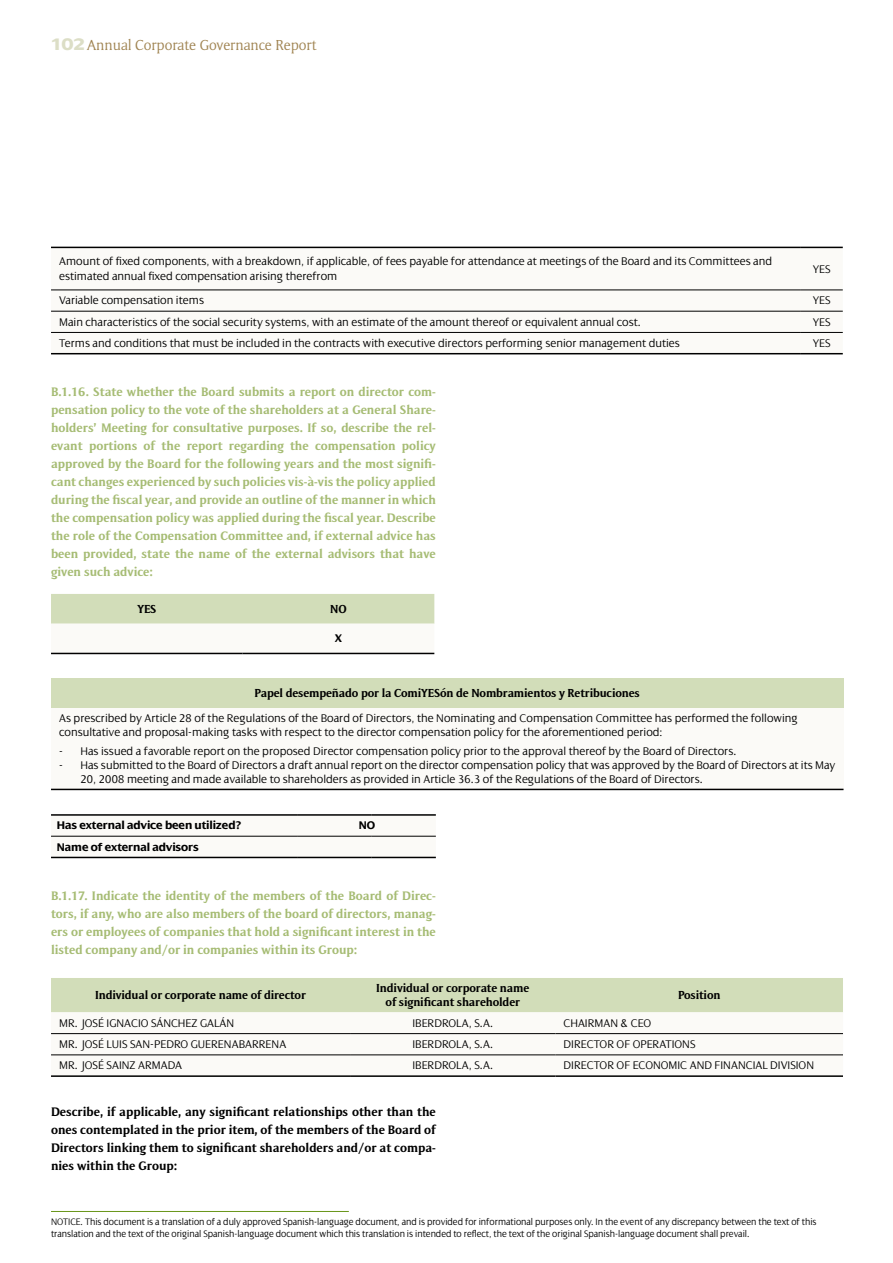
<style>
.page{position:relative;width:893px;height:1263px;background:#fff}
.page>*{position:absolute;margin:0;border:0;box-sizing:border-box;transform-origin:0 0}
.t1{font:15px "Memento";color:#a08452}
.t2{font:700 12.75px/18px "Memento";color:#a6bc74;text-align:justify}
.t3{font:700 12.75px/18px "Memento";color:#000;text-align:justify}
.t4{font:300 12px/14.4px "Dialog";color:#000}
.t5{font:700 12px/14.4px "Memento";letter-spacing:-.01em;color:#000;text-align:center}
.t6{font:700 12px "Dialog";letter-spacing:-.01em;color:#000}
.t7{font:300 10.2px/12.1px "Dialog";letter-spacing:-.005em;color:#000;scale:.95 1}
.s1{font-family:"Dialog";font-weight:800;font-size:18px;color:#dcdec6}
</style>
<div class="page">
<hr style="left:51px;top:1211px;width:298px;height:1px;background:#699519">
<svg style="left:51px;top:248px;width:792px;height:105px"></svg>
<hr style="left:51px;top:290px;width:750px;height:1px;background:#000">
<hr style="left:801px;top:290px;width:42px;height:1px;background:#000">
<hr style="left:51px;top:311px;width:750px;height:1px;background:#000">
<hr style="left:801px;top:311px;width:42px;height:1px;background:#000">
<hr style="left:51px;top:247px;width:750px;height:1px;background:#000">
<hr style="left:801px;top:247px;width:42px;height:1px;background:#000">
<hr style="left:51px;top:332px;width:750px;height:1px;background:#000">
<hr style="left:801px;top:332px;width:42px;height:1px;background:#000">
<hr style="left:51px;top:353px;width:750px;height:1px;background:#000">
<hr style="left:801px;top:353px;width:42px;height:1px;background:#000">
<svg style="left:51px;top:594px;width:383px;height:59px"></svg>
<hr style="left:51px;top:653px;width:192px;height:1px;background:#000">
<hr style="left:243px;top:653px;width:191px;height:1px;background:#000">
<div style="left:51px;top:678px;width:792px;height:30px;background:#d2ddb9"></div>
<div style="left:51px;top:708px;width:792px;height:81px;background:#fbfaf7"></div>
<hr style="left:51px;top:789px;width:792px;height:1px;background:#000">
<svg style="left:51px;top:835px;width:385px;height:22px"></svg>
<hr style="left:51px;top:857px;width:247px;height:1px;background:#000">
<hr style="left:298px;top:857px;width:74px;height:1px;background:#000">
<hr style="left:372px;top:857px;width:64px;height:1px;background:#000">
<hr style="left:51px;top:814px;width:247px;height:2px;background:#000">
<hr style="left:298px;top:814px;width:74px;height:2px;background:#000">
<hr style="left:372px;top:814px;width:64px;height:2px;background:#000">
<hr style="left:51px;top:836px;width:247px;height:1px;background:#000">
<hr style="left:298px;top:836px;width:74px;height:1px;background:#000">
<hr style="left:372px;top:836px;width:64px;height:1px;background:#000">
<div style="left:51px;top:978px;width:792px;height:34px;background:#d2ddb9"></div>
<svg style="left:51px;top:1012px;width:792px;height:44px"></svg>
<hr style="left:51px;top:1033px;width:299px;height:1px;background:#000">
<hr style="left:350px;top:1033px;width:205px;height:1px;background:#000">
<hr style="left:555px;top:1033px;width:288px;height:1px;background:#000">
<hr style="left:51px;top:1054px;width:299px;height:1px;background:#000">
<hr style="left:350px;top:1054px;width:205px;height:1px;background:#000">
<hr style="left:555px;top:1054px;width:288px;height:1px;background:#000">
<hr style="left:51px;top:1075px;width:299px;height:2px;background:#000">
<hr style="left:350px;top:1075px;width:205px;height:2px;background:#000">
<hr style="left:555px;top:1075px;width:288px;height:2px;background:#000">
<p class="t1" style="left:51px;top:36px;width:267px"><span class="s1">102</span>Annual Corporate Governance Report</p>
<p class="t4" style="left:59px;top:254px;width:714px">Amount of fixed components, with a breakdown, if applicable, of fees payable for attendance at meetings of the Board and its Committees and estimated annual fixed compensation arising therefrom</p>
<p class="t4" style="left:813px;top:261px;width:19px">YES</p>
<p class="t4" style="left:59px;top:293px;width:146px">Variable compensation items</p>
<p class="t4" style="left:813px;top:293px;width:19px">YES</p>
<p class="t4" style="left:59px;top:315px;width:583px">Main characteristics of the social security systems, with an estimate of the amount thereof or equivalent annual cost.</p>
<p class="t4" style="left:813px;top:315px;width:19px">YES</p>
<p class="t4" style="left:59px;top:336px;width:622px">Terms and conditions that must be included in the contracts with executive directors performing senior management duties</p>
<p class="t4" style="left:813px;top:336px;width:19px">YES</p>
<p class="t2" style="left:51px;top:382px;width:386px">B.1.16. State whether the Board submits a report on director com&shy;pensation policy to the vote of the shareholders at a General Share&shy;holders’ Meeting for consultative purposes. If so, describe the rel&shy;evant portions of the report regarding the compensation policy approved by the Board for the following years and the most signifi&shy;cant changes experienced by such policies vis-à-vis the policy applied during the fiscal year, and provide an outline of the manner in which the compensation policy was applied during the fiscal year. Describe the role of the Compensation Committee and, if external advice has been provided, state the name of the external advisors that have given such advice:</p>
<p class="t5" style="left:137px;top:601px;width:20px">YES</p>
<p class="t5" style="left:330px;top:601px;width:18px">NO</p>
<p class="t6" style="left:335px;top:632px;width:9px">X</p>
<p class="t5" style="left:255px;top:686px;width:387px">Papel desempeñado por la ComiYESón de Nombramientos y Retribuciones</p>
<p class="t4" style="left:59px;top:711px;width:740px">As prescribed by Article 28 of the Regulations of the Board of Directors, the Nominating and Compensation Committee has performed the following consultative and proposal-making tasks with respect to the director compensation policy for the aforementioned period:</p>
<p class="t4" style="left:59px;top:744px;width:679px">- Has issued a favorable report on the proposed Director compensation policy prior to the approval thereof by the Board of Directors.</p>
<p class="t4" style="left:80px;top:758px;width:756px;text-indent:-21px">- Has submitted to the Board of Directors a draft annual report on the director compensation policy that was approved by the Board of Directors at its May<br>20, 2008 meeting and made available to shareholders as provided in Article 36.3 of the Regulations of the Board of Directors.</p>
<p class="t6" style="left:57px;top:819px;width:186px">Has external advice been utilized?</p>
<p class="t6" style="left:359px;top:819px;width:18px">NO</p>
<p class="t6" style="left:57px;top:840px;width:143px">Name of external advisors</p>
<p class="t2" style="left:51px;top:886px;width:386px">B.1.17. Indicate the identity of the members of the Board of Direc&shy;tors, if any, who are also members of the board of directors, manag&shy;ers or employees of companies that hold a significant interest in the listed company and/or in companies within its Group:</p>
<p class="t5" style="left:95px;top:988px;width:212px">Individual or corporate name of director</p>
<p class="t5" style="left:376px;top:981px;width:155px">Individual or corporate name of significant shareholder</p>
<p class="t5" style="left:678px;top:988px;width:44px">Position</p>
<p class="t4" style="left:59px;top:1016px;width:177px">MR. JOSÉ IGNACIO SÁNCHEZ GALÁN</p>
<p class="t4" style="left:412px;top:1016px;width:82px">IBERDROLA, S.A.</p>
<p class="t4" style="left:564px;top:1016px;width:89px">CHAIRMAN &amp; CEO</p>
<p class="t4" style="left:59px;top:1037px;width:229px">MR. JOSÉ LUIS SAN-PEDRO GUERENABARRENA</p>
<p class="t4" style="left:412px;top:1037px;width:82px">IBERDROLA, S.A.</p>
<p class="t4" style="left:564px;top:1037px;width:133px">DIRECTOR OF OPERATIONS</p>
<p class="t4" style="left:59px;top:1058px;width:124px">MR. JOSÉ SAINZ ARMADA</p>
<p class="t4" style="left:412px;top:1058px;width:82px">IBERDROLA, S.A.</p>
<p class="t4" style="left:564px;top:1058px;width:252px">DIRECTOR OF ECONOMIC AND FINANCIAL DIVISION</p>
<p class="t3" style="left:51px;top:1102px;width:386px">Describe, if applicable, any significant relationships other than the ones contemplated in the prior item, of the members of the Board of Directors linking them to significant shareholders and/or at compa&shy;nies within the Group:</p>
<p class="t7" style="left:51px;top:1215px;width:807px">NOTICE. This document is a translation of a duly approved Spanish-language document, and is provided for informational purposes only. In the event of any discrepancy between the text of this translation and the text of the original Spanish-language document which this translation is intended to reflect, the text of the original Spanish-language document shall prevail.</p>
</div>
